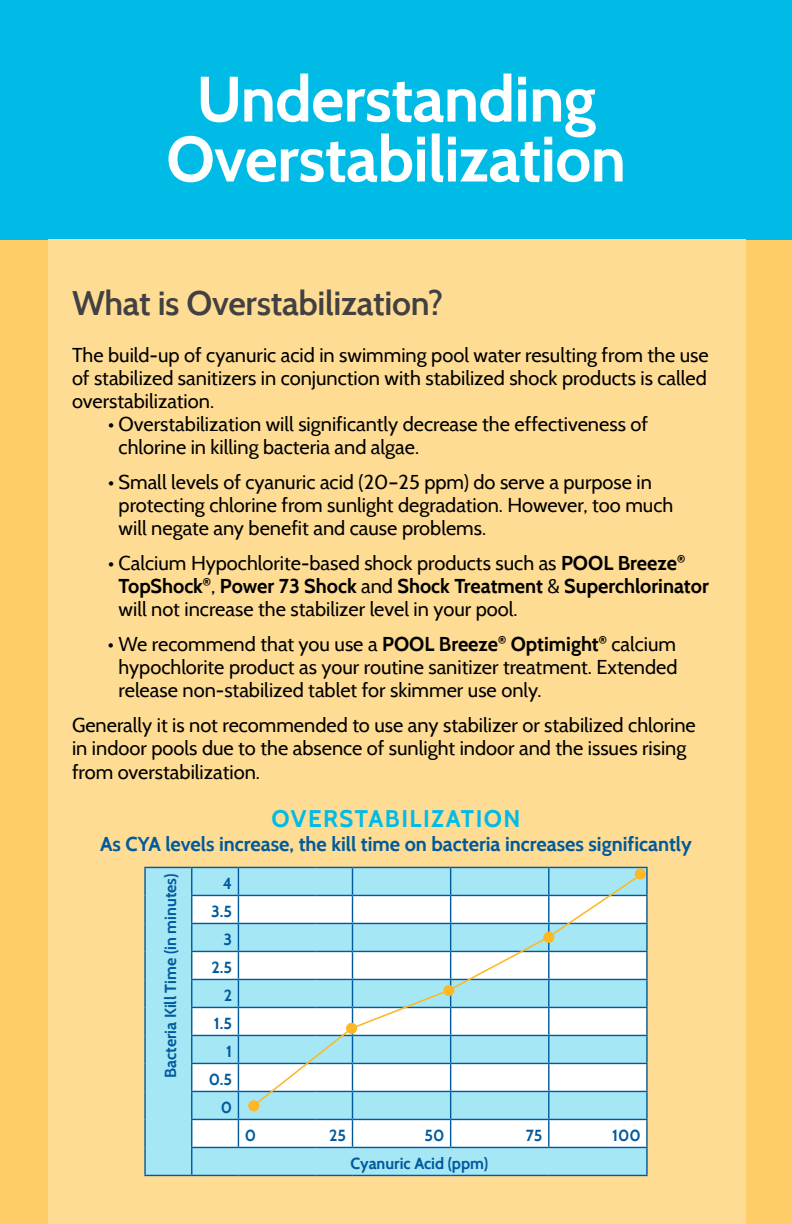
<style>
.page{position:relative;width:792px;height:1224px;background:#fff}
.page>*{position:absolute;margin:0;border:0;box-sizing:border-box;transform-origin:0 0}
.t1{font:700 64px/60px "Cabin";letter-spacing:-.01em;color:#fff;text-align:center}
.t2{font:600 34px "Cabin";letter-spacing:-.01em;color:#414042}
.t3{font:700 24px "Cabin";letter-spacing:.06em;color:#00bbe5}
.t4{font:20px/23px "Cabin";color:#000}
.t5{font:700 20px "Cabin";color:#005a9c}
.t6{font:700 16px/28px "Cabin";color:#005a9c;text-align:right}
.s1{font-weight:700}
</style>
<div class="page">
<div style="left:0;top:239px;width:792px;height:985px;background:#fecd67"></div>
<div style="left:0;top:0;width:792px;height:239px;background:#00bbe5"></div>
<div style="left:49px;top:239px;width:697px;height:985px;background:#fedc93"></div>
<div style="left:146px;top:868px;width:500px;height:307px;background:#a6e7f6"></div>
<svg style="left:192px;top:896px;width:454px;height:251px;background:#d9f2f9"></svg>
<hr style="left:144px;top:868px;width:2px;height:27px;background:#005a9c">
<hr style="left:144px;top:895px;width:2px;height:28px;background:#005a9c">
<hr style="left:144px;top:923px;width:2px;height:28px;background:#005a9c">
<hr style="left:144px;top:951px;width:2px;height:28px;background:#005a9c">
<hr style="left:144px;top:979px;width:2px;height:28px;background:#005a9c">
<hr style="left:144px;top:1007px;width:2px;height:28px;background:#005a9c">
<hr style="left:144px;top:1035px;width:2px;height:28px;background:#005a9c">
<hr style="left:144px;top:1063px;width:2px;height:28px;background:#005a9c">
<hr style="left:144px;top:1091px;width:2px;height:28px;background:#005a9c">
<hr style="left:144px;top:1119px;width:2px;height:28px;background:#005a9c">
<hr style="left:144px;top:1147px;width:2px;height:28px;background:#005a9c">
<hr style="left:144px;top:867px;width:48px;height:1px;background:#005a9c">
<hr style="left:192px;top:867px;width:46px;height:1px;background:#005a9c">
<hr style="left:238px;top:867px;width:77px;height:1px;background:#005a9c">
<hr style="left:315px;top:867px;width:38px;height:1px;background:#005a9c">
<hr style="left:353px;top:867px;width:98px;height:1px;background:#005a9c">
<hr style="left:451px;top:867px;width:98px;height:1px;background:#005a9c">
<hr style="left:549px;top:867px;width:99px;height:1px;background:#005a9c">
<hr style="left:548px;top:868px;width:2px;height:27px;background:#005a9c">
<hr style="left:646px;top:868px;width:2px;height:27px;background:#005a9c">
<hr style="left:191px;top:895px;width:47px;height:1px;background:#005a9c">
<hr style="left:238px;top:895px;width:77px;height:1px;background:#005a9c">
<hr style="left:549px;top:895px;width:99px;height:1px;background:#005a9c">
<hr style="left:646px;top:896px;width:2px;height:27px;background:#005a9c">
<hr style="left:191px;top:923px;width:47px;height:1px;background:#005a9c">
<hr style="left:238px;top:923px;width:77px;height:1px;background:#005a9c">
<hr style="left:549px;top:923px;width:99px;height:1px;background:#005a9c">
<hr style="left:646px;top:924px;width:2px;height:27px;background:#005a9c">
<hr style="left:191px;top:951px;width:47px;height:1px;background:#005a9c">
<hr style="left:238px;top:951px;width:77px;height:1px;background:#005a9c">
<hr style="left:549px;top:951px;width:99px;height:1px;background:#005a9c">
<hr style="left:646px;top:952px;width:2px;height:27px;background:#005a9c">
<hr style="left:191px;top:979px;width:47px;height:1px;background:#005a9c">
<hr style="left:238px;top:979px;width:77px;height:1px;background:#005a9c">
<hr style="left:549px;top:979px;width:99px;height:1px;background:#005a9c">
<hr style="left:646px;top:980px;width:2px;height:27px;background:#005a9c">
<hr style="left:191px;top:1007px;width:47px;height:1px;background:#005a9c">
<hr style="left:238px;top:1007px;width:77px;height:1px;background:#005a9c">
<hr style="left:549px;top:1007px;width:99px;height:1px;background:#005a9c">
<hr style="left:646px;top:1008px;width:2px;height:27px;background:#005a9c">
<hr style="left:191px;top:1035px;width:47px;height:1px;background:#005a9c">
<hr style="left:238px;top:1035px;width:77px;height:1px;background:#005a9c">
<hr style="left:549px;top:1035px;width:99px;height:1px;background:#005a9c">
<hr style="left:646px;top:1036px;width:2px;height:27px;background:#005a9c">
<hr style="left:191px;top:1063px;width:47px;height:1px;background:#005a9c">
<hr style="left:238px;top:1063px;width:77px;height:1px;background:#005a9c">
<hr style="left:549px;top:1063px;width:99px;height:1px;background:#005a9c">
<hr style="left:646px;top:1064px;width:2px;height:27px;background:#005a9c">
<hr style="left:191px;top:1091px;width:47px;height:1px;background:#005a9c">
<hr style="left:238px;top:1091px;width:77px;height:1px;background:#005a9c">
<hr style="left:549px;top:1091px;width:99px;height:1px;background:#005a9c">
<hr style="left:548px;top:1092px;width:2px;height:27px;background:#005a9c">
<hr style="left:646px;top:1092px;width:2px;height:27px;background:#005a9c">
<hr style="left:191px;top:1119px;width:47px;height:1px;background:#005a9c">
<svg style="left:238px;top:868px;width:1px;height:279px"></svg>
<hr style="left:238px;top:1119px;width:77px;height:1px;background:#005a9c">
<hr style="left:315px;top:1119px;width:38px;height:1px;background:#005a9c">
<svg style="left:352px;top:868px;width:1px;height:279px"></svg>
<hr style="left:353px;top:1119px;width:98px;height:1px;background:#005a9c">
<hr style="left:451px;top:1119px;width:98px;height:1px;background:#005a9c">
<hr style="left:549px;top:1119px;width:99px;height:1px;background:#005a9c">
<svg style="left:450px;top:868px;width:1px;height:279px"></svg>
<hr style="left:548px;top:1120px;width:2px;height:27px;background:#005a9c">
<hr style="left:646px;top:1120px;width:2px;height:27px;background:#005a9c">
<hr style="left:144px;top:1175px;width:48px;height:1px;background:#005a9c">
<svg style="left:191px;top:868px;width:1px;height:307px"></svg>
<hr style="left:191px;top:1147px;width:47px;height:1px;background:#005a9c">
<hr style="left:238px;top:1147px;width:77px;height:1px;background:#005a9c">
<hr style="left:315px;top:1147px;width:38px;height:1px;background:#005a9c">
<hr style="left:353px;top:1147px;width:98px;height:1px;background:#005a9c">
<hr style="left:451px;top:1147px;width:98px;height:1px;background:#005a9c">
<hr style="left:549px;top:1147px;width:99px;height:1px;background:#005a9c">
<hr style="left:646px;top:1148px;width:2px;height:27px;background:#005a9c">
<hr style="left:192px;top:1175px;width:46px;height:1px;background:#005a9c">
<hr style="left:238px;top:1175px;width:77px;height:1px;background:#005a9c">
<hr style="left:315px;top:1175px;width:38px;height:1px;background:#005a9c">
<hr style="left:353px;top:1175px;width:98px;height:1px;background:#005a9c">
<hr style="left:451px;top:1175px;width:98px;height:1px;background:#005a9c">
<hr style="left:549px;top:1175px;width:99px;height:1px;background:#005a9c">
<svg style="left:251px;top:872px;width:393px;height:236px;background:#c4e9f3"></svg>
<div style="left:635px;top:868px;width:11px;height:12px;background:#fdb826;border-radius:50%"></div>
<div style="left:543px;top:932px;width:12px;height:11px;background:#fdb826;border-radius:50%"></div>
<div style="left:443px;top:985px;width:12px;height:11px;background:#fdb826;border-radius:50%"></div>
<div style="left:346px;top:1023px;width:11px;height:11px;background:#fdb826;border-radius:50%"></div>
<div style="left:248px;top:1100px;width:12px;height:12px;background:#fdb826;border-radius:50%"></div>
<h1 class="t1" style="left:166px;top:69px;width:461px">Understanding<br>Overstabilization</h1>
<h2 class="t2" style="left:72px;top:282px;width:373px">What is Overstabilization?</h2>
<p class="t4" style="left:72px;top:343px;width:638px;text-align:justify">The build-up of cyanuric acid in swimming pool water resulting from the use of stabilized sanitizers in conjunction with stabilized shock products is called overstabilization.</p>
<p class="t4" style="left:119px;top:412px;width:531px;text-indent:-11px">• Overstabilization will significantly decrease the effectiveness of chlorine in killing bacteria and algae.</p>
<p class="t4" style="left:119px;top:470px;width:556px;text-indent:-11px">• Small levels of cyanuric acid (20–25 ppm) do serve a purpose in protecting chlorine from sunlight degradation. However, too much will negate any benefit and cause problems.</p>
<p class="t4" style="left:119px;top:551px;width:592px;text-indent:-11px">• Calcium Hypochlorite-based shock products such as <span class="s1">POOL Breeze</span><sup>®<br></sup><span class="s1">TopShock</span><sup>®</sup>, <span class="s1">Power 73 Shock</span> and <span class="s1">Shock Treatment</span> &amp; <span class="s1">Superchlorinator </span>will not increase the stabilizer level in your pool.</p>
<p class="t4" style="left:119px;top:632px;width:560px;text-align:justify;text-indent:-11px">• We recommend that you use a <span class="s1">POOL Breeze</span><sup>®</sup> <span class="s1">Optimight</span><sup>®</sup> calcium hypochlorite product as your routine sanitizer treatment. Extended release non-stabilized tablet for skimmer use only.</p>
<p class="t4" style="left:72px;top:713px;width:625px;line-height:23.6px">Generally it is not recommended to use any stabilizer or stabilized chlorine in indoor pools due to the absence of sunlight indoor and the issues rising from overstabilization.</p>
<p class="t3" style="left:271px;top:804px;width:251px">OVERSTABILIZATION</p>
<p class="t5" style="left:100px;top:832px;width:593px">As CYA levels increase, the kill time on bacteria increases significantly</p>
<p class="t6" style="left:156px;top:1078px;width:206px;rotate:-90deg">Bacteria Kill Time (in minutes)</p>
<p class="t6" style="left:209px;top:870px;width:25px">4<br>3.5<br>3<br>2.5<br>2<br>1.5<br>1<br>0.5<br>0</p>
<p class="t6" style="left:245px;top:1122px;width:13px">0</p>
<p class="t6" style="left:329px;top:1122px;width:19px">25</p>
<p class="t6" style="left:424px;top:1122px;width:21px">50</p>
<p class="t6" style="left:526px;top:1122px;width:18px">75</p>
<p class="t6" style="left:612px;top:1122px;width:30px">100</p>
<p class="t6" style="left:350px;top:1150px;width:139px">Cyanuric Acid (ppm)</p>
</div>
